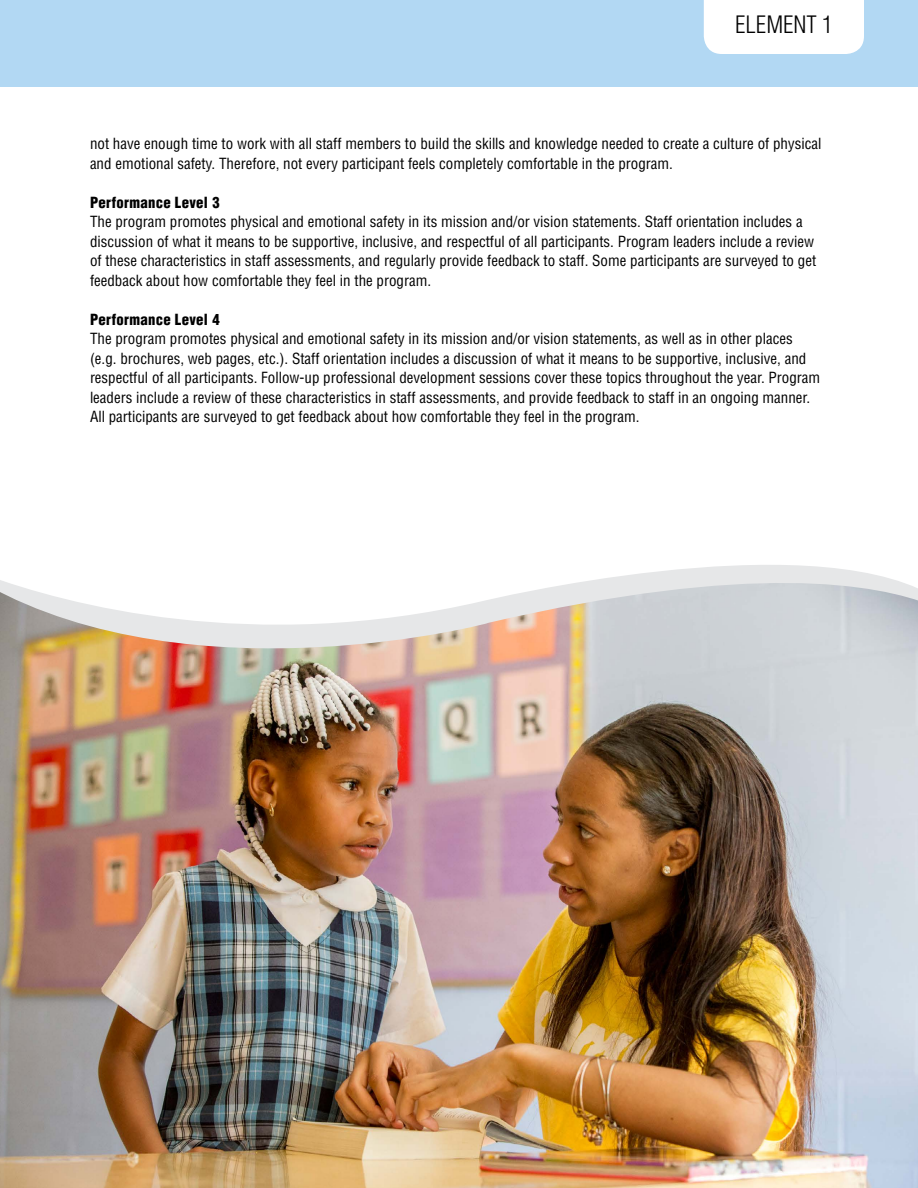
<style>
.page{position:relative;width:918px;height:1188px;background:#fff}
.page>*{position:absolute;margin:0;border:0;box-sizing:border-box;transform-origin:0 0}
.t1{font:300 condensed 23.4px "Helvetica LT Std";color:#000}
.t2{font:condensed 15px/19.5px "Helvetica LT Std";color:#000}
.t3{font:900 condensed 15px "Helvetica LT Std";letter-spacing:.02em;color:#000}
</style>
<div class="page">
<div style="left:0;top:0;width:918px;height:86px;background:#b2d8f3"></div>
<div style="left:704px;top:0;width:160px;height:54px;background:#fff"></div>
<img style="left:0;top:700px;width:918px;height:488px">
<img style="left:0;top:565px;width:918px;height:135px">
<h1 class="t1" style="left:735px;top:10px;width:99px">ELEMENT 1</h1>
<p class="t2" style="left:90px;top:134px;width:733px">not have enough time to work with all staff members to build the skills and knowledge needed to create a culture of physical and emotional safety. Therefore, not every participant feels completely comfortable in the program.</p>
<p class="t3" style="left:90px;top:193px;width:131px">Performance Level 3</p>
<p class="t2" style="left:90px;top:212px;width:728px">The program promotes physical and emotional safety in its mission and/or vision statements. Staff orientation includes a discussion of what it means to be supportive, inclusive, and respectful of all participants. Program leaders include a review of these characteristics in staff assessments, and regularly provide feedback to staff. Some participants are surveyed to get feedback about how comfortable they feel in the program.</p>
<p class="t3" style="left:90px;top:310px;width:131px">Performance Level 4</p>
<p class="t2" style="left:90px;top:329px;width:732px">The program promotes physical and emotional safety in its mission and/or vision statements, as well as in other places (e.g. brochures, web pages, etc.). Staff orientation includes a discussion of what it means to be supportive, inclusive, and respectful of all participants. Follow-up professional development sessions cover these topics throughout the year. Program leaders include a review of these characteristics in staff assessments, and provide feedback to staff in an ongoing manner.<br>All participants are surveyed to get feedback about how comfortable they feel in the program.</p>
</div>
